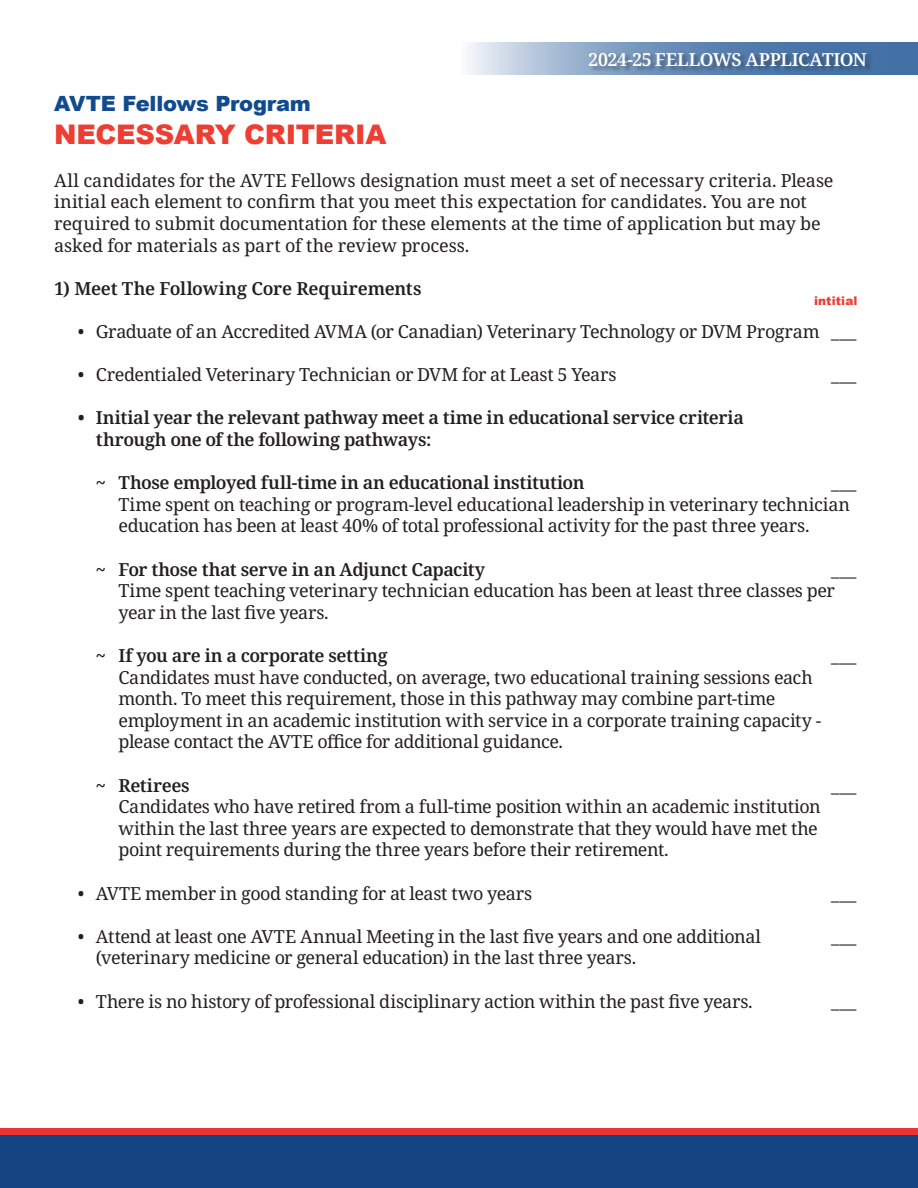
<style>
.page{position:relative;width:918px;height:1188px;background:#fff}
.page>*{position:absolute;margin:0;border:0;box-sizing:border-box;transform-origin:0 0}
.t1{font:900 27px "Arial";letter-spacing:-.01em;color:#ee3e34}
.t2{font:900 21px "Arial";letter-spacing:-.01em;color:#114b8e}
.t3{font:18px/21.6px "Noto Serif";letter-spacing:-.02em;color:#231f20}
.t4{font:600 18px/21.6px "Noto Serif";letter-spacing:-.02em;color:#231f20}
.t5{font:600 18px "Noto Serif";letter-spacing:-.02em;color:#fff}
.t6{font:900 12px "Arial";letter-spacing:.01em;color:#ee3e34}
</style>
<div class="page">
<div style="left:0;top:1128px;width:918px;height:43px;background:#eb3433"></div>
<div style="left:0;top:1136px;width:918px;height:52px;background:#154482"></div>
<svg style="left:468px;top:42px;width:450px;height:33px;background:#83a1c3"></svg>
<div style="left:589px;top:53px;width:284px;height:20px;background:#231f20;opacity:.43"></div>
<p class="t5" style="left:589px;top:47px;width:280px">2024-25 FELLOWS APPLICATION</p>
<p class="t2" style="left:54px;top:88px;width:258px">AVTE Fellows Program</p>
<p class="t1" style="left:54px;top:114px;width:334px">NECESSARY CRITERIA</p>
<p class="t3" style="left:54px;top:170px;width:781px">All candidates for the AVTE Fellows designation must meet a set of necessary criteria. Please initial each element to confirm that you meet this expectation for candidates. You are not required to submit documentation for these elements at the time of application but may be asked for materials as part of the review process.</p>
<p class="t4" style="left:54px;top:278px;width:369px">1) Meet The Following Core Requirements</p>
<p class="t3" style="left:78px;top:321px;width:780px">• Graduate of an Accredited AVMA (or Canadian) Veterinary Technology or DVM Program ___</p>
<p class="t3" style="left:78px;top:364px;width:540px">• Credentialed Veterinary Technician or DVM for at Least 5 Years</p>
<p class="t3" style="left:831px;top:364px;width:27px">___</p>
<p class="t4" style="left:96px;top:408px;width:649px;text-indent:-18px">• Initial year the relevant pathway meet a time in educational service criteria through one of the following pathways:</p>
<p class="t4" style="left:96px;top:472px;width:490px">~ Those employed full-time in an educational institution</p>
<p class="t3" style="left:118px;top:472px;width:739px;text-indent:713px">___<br>Time spent on teaching or program-level educational leadership in veterinary technician education has been at least 40% of total professional activity for the past three years.</p>
<p class="t4" style="left:96px;top:559px;width:391px">~ For those that serve in an Adjunct Capacity</p>
<p class="t3" style="left:118px;top:559px;width:739px;text-indent:713px">___<br>Time spent teaching veterinary technician education has been at least three classes per year in the last five years.</p>
<p class="t4" style="left:96px;top:645px;width:293px">~ If you are in a corporate setting</p>
<p class="t3" style="left:831px;top:645px;width:27px">___</p>
<p class="t3" style="left:118px;top:667px;width:704px">Candidates must have conducted, on average, two educational training sessions each month. To meet this requirement, those in this pathway may combine part-time employment in an academic institution with service in a corporate training capacity - please contact the AVTE office for additional guidance.</p>
<p class="t4" style="left:96px;top:775px;width:95px">~ Retirees</p>
<p class="t3" style="left:831px;top:775px;width:27px">___</p>
<p class="t3" style="left:118px;top:796px;width:704px">Candidates who have retired from a full-time position within an academic institution within the last three years are expected to demonstrate that they would have met the point requirements during the three years before their retirement.</p>
<p class="t3" style="left:78px;top:883px;width:456px">• AVTE member in good standing for at least two years</p>
<p class="t3" style="left:831px;top:883px;width:27px">___</p>
<p class="t3" style="left:78px;top:926px;width:685px">• Attend at least one AVTE Annual Meeting in the last five years and one additional</p>
<p class="t3" style="left:831px;top:926px;width:27px">___</p>
<p class="t3" style="left:96px;top:948px;width:542px">(veterinary medicine or general education) in the last three years.</p>
<p class="t3" style="left:78px;top:991px;width:676px">• There is no history of professional disciplinary action within the past five years.</p>
<p class="t3" style="left:831px;top:991px;width:27px">___</p>
<p class="t6" style="left:814px;top:292px;width:45px">intitial</p>
</div>
